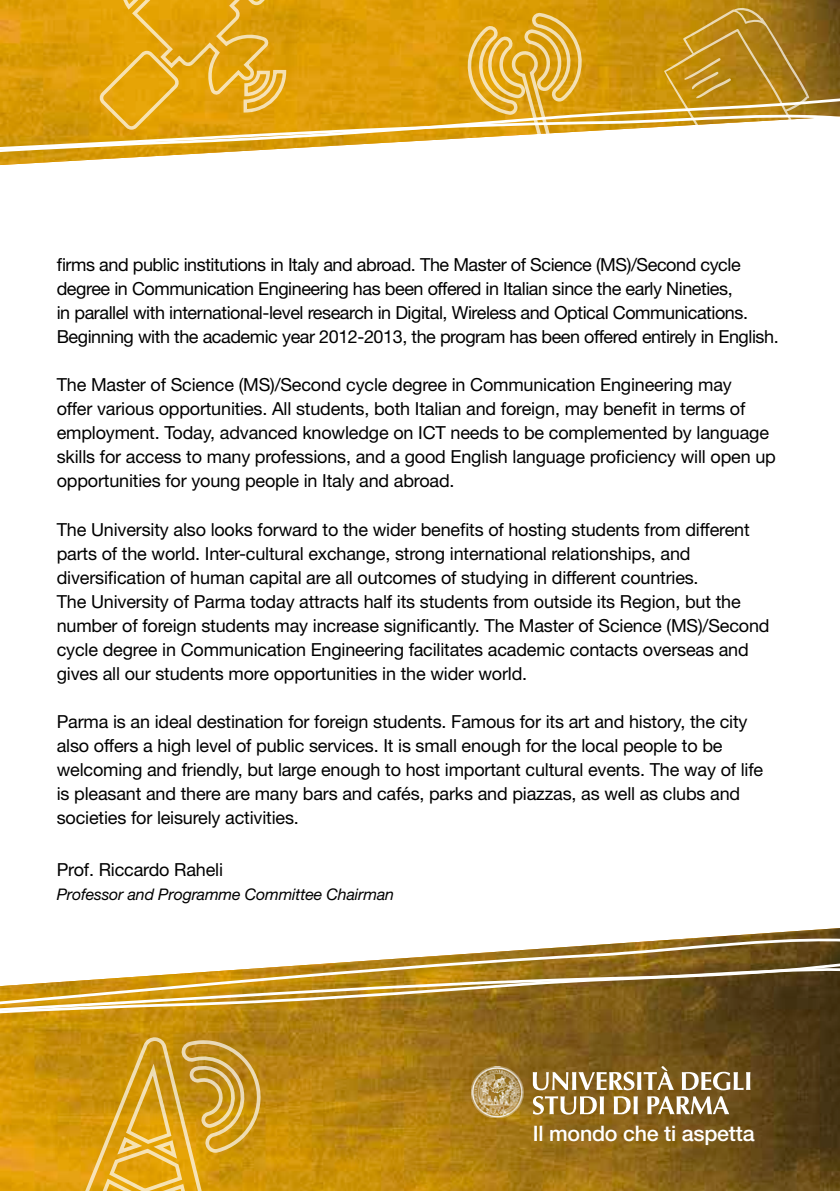
<style>
.page{position:relative;width:840px;height:1191px;background:#fff}
.page>*{position:absolute;margin:0;border:0;box-sizing:border-box;transform-origin:0 0}
.t1{font:500 21.4px "Helvetica Neue LT";letter-spacing:-.01em;color:#fff}
.t2{font:18px/24px "Helvetica Neue LT";letter-spacing:-.01em;color:#000}
.t3{font:italic 16px "Helvetica Neue LT";letter-spacing:-.01em;color:#000}
</style>
<div class="page">
<img style="left:0;top:0;width:839px;height:89px">
<svg style="left:0;top:89px;width:839px;height:76px"></svg>
<img style="left:0;top:928px;width:839px;height:263px">
<svg style="left:0;top:934px;width:839px;height:166px"></svg>
<svg style="left:74px;top:1035px;width:190px;height:156px;background:#d39f26"></svg>
<svg style="left:98px;top:0;width:207px;height:132px;background:#e2a618"></svg>
<svg style="left:663px;top:8px;width:146px;height:152px"></svg>
<svg style="left:532px;top:1096px;width:71px;height:18px"></svg>
<svg style="left:613px;top:1096px;width:24px;height:18px"></svg>
<svg style="left:647px;top:1096px;width:81px;height:18px"></svg>
<svg style="left:532px;top:1066px;width:141px;height:24px"></svg>
<svg style="left:681px;top:1071px;width:69px;height:19px"></svg>
<img style="left:471px;top:1066px;width:53px;height:51px">
<svg style="left:464px;top:12px;width:120px;height:153px"></svg>
<p class="t2" style="left:57px;top:253px;width:723px">firms and public institutions in Italy and abroad. The Master of Science (MS)/Second cycle degree in Communication Engineering has been offered in Italian since the early Nineties,<br>in parallel with international-level research in Digital, Wireless and Optical Communications.<br>Beginning with the academic year 2012-2013, the program has been offered entirely in English.</p>
<p class="t2" style="left:57px;top:373px;width:720px">The Master of Science (MS)/Second cycle degree in Communication Engineering may<br>offer various opportunities. All students, both Italian and foreign, may benefit in terms of employment. Today, advanced knowledge on ICT needs to be complemented by language skills for access to many professions, and a good English language proficiency will open up opportunities for young people in Italy and abroad.</p>
<p class="t2" style="left:57px;top:517px;width:713px">The University also looks forward to the wider benefits of hosting students from different parts of the world. Inter-cultural exchange, strong international relationships, and diversification of human capital are all outcomes of studying in different countries.<br>The University of Parma today attracts half its students from outside its Region, but the number of foreign students may increase significantly. The Master of Science (MS)/Second cycle degree in Communication Engineering facilitates academic contacts overseas and gives all our students more opportunities in the wider world.</p>
<p class="t2" style="left:57px;top:709px;width:707px">Parma is an ideal destination for foreign students. Famous for its art and history, the city also offers a high level of public services. It is small enough for the local people to be welcoming and friendly, but large enough to host important cultural events. The way of life is pleasant and there are many bars and cafés, parks and piazzas, as well as clubs and societies for leisurely activities.</p>
<p class="t2" style="left:57px;top:857px;width:168px">Prof. Riccardo Raheli</p>
<p class="t3" style="left:57px;top:884px;width:338px">Professor and Programme Committee Chairman</p>
<p class="t1" style="left:532px;top:1120px;width:223px">Il mondo che ti aspetta</p>
</div>
